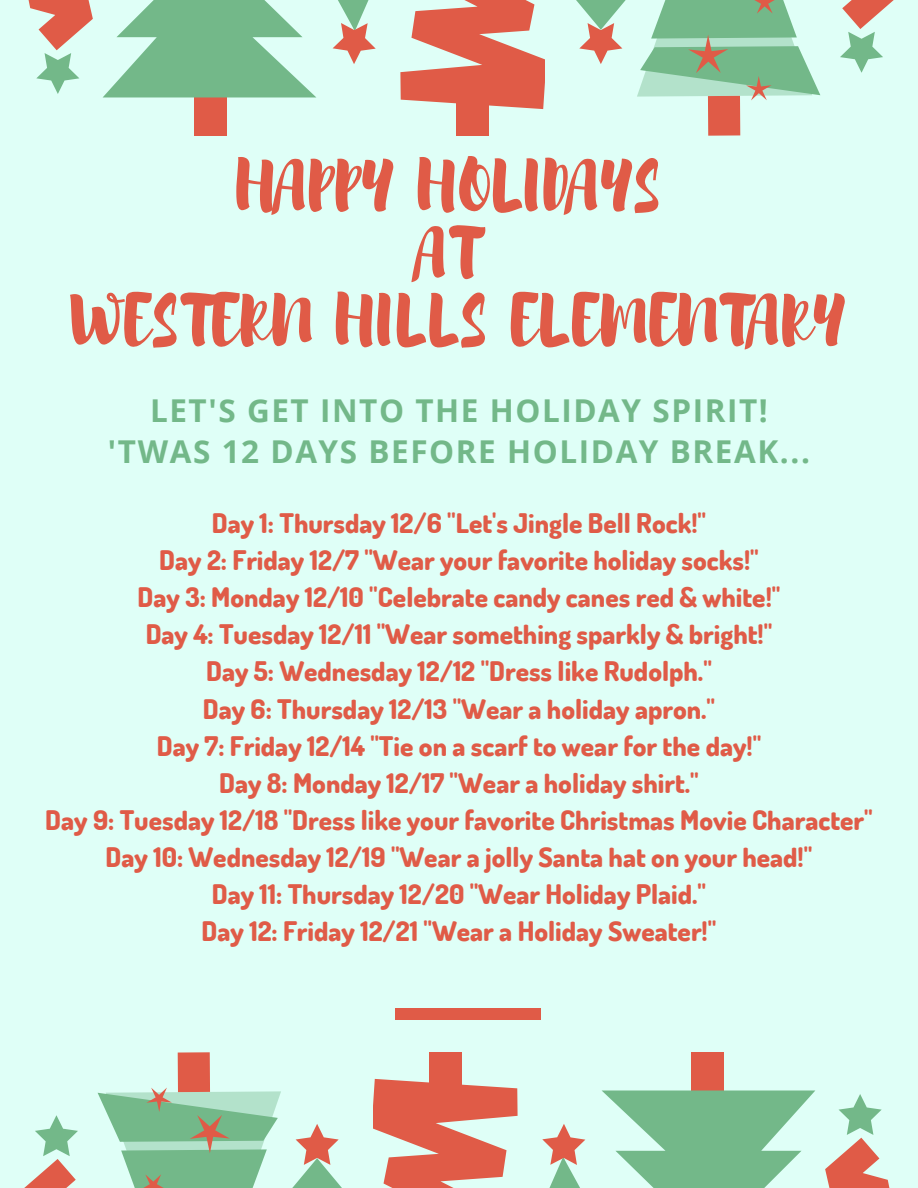
<style>
.page{position:relative;width:918px;height:1188px;background:#dffff7}
.page>*{position:absolute;margin:0;border:0;box-sizing:border-box;transform-origin:0 0}
.t1{font:64.95px/67.3px "Brusher";letter-spacing:.04em;color:#e05b47;text-align:center}
.t2{font:700 31.5px/41.7px "Open Sans";letter-spacing:.05em;color:#73b889;text-align:center}
.t3{font:800 27px/37px "Dosis";color:#e05b47;text-align:center}
</style>
<div class="page">
<div style="left:194px;top:96px;width:32px;height:40px;background:#e05b47"></div>
<div style="left:457px;top:96px;width:32px;height:40px;background:#e05b47"></div>
<div style="left:708px;top:96px;width:32px;height:40px;background:#e05b47"></div>
<svg style="left:28px;top:0;width:866px;height:109px"></svg>
<div style="left:692px;top:1052px;width:32px;height:40px;background:#e05b47"></div>
<div style="left:429px;top:1052px;width:32px;height:40px;background:#e05b47"></div>
<div style="left:178px;top:1052px;width:32px;height:40px;background:#e05b47"></div>
<svg style="left:24px;top:1079px;width:866px;height:109px"></svg>
<div style="left:396px;top:1009px;width:145px;height:11px;background:#e05b47"></div>
<h1 class="t1" style="left:73px;top:148px;width:773px">HAPPY HOLIDAYS<br>AT<br>WESTERN HILLS ELEMENTARY</h1>
<p class="t2" style="left:108px;top:389px;width:704px">LET'S GET INTO THE HOLIDAY SPIRIT! 'TWAS 12 DAYS BEFORE HOLIDAY BREAK...</p>
<p class="t3" style="left:45px;top:504px;width:829px">Day 1: Thursday 12/6 "Let's Jingle Bell Rock!"<br>Day 2: Friday 12/7 "Wear your favorite holiday socks!"<br>Day 3: Monday 12/10 "Celebrate candy canes red &amp; white!"<br>Day 4: Tuesday 12/11 "Wear something sparkly &amp; bright!"<br>Day 5: Wednesday 12/12 "Dress like Rudolph."<br>Day 6: Thursday 12/13 "Wear a holiday apron."<br>Day 7: Friday 12/14 "Tie on a scarf to wear for the day!"<br>Day 8: Monday 12/17 "Wear a holiday shirt."<br>Day 9: Tuesday 12/18 "Dress like your favorite Christmas Movie Character" Day 10: Wednesday 12/19 "Wear a jolly Santa hat on your head!"<br>Day 11: Thursday 12/20 "Wear Holiday Plaid."<br>Day 12: Friday 12/21 "Wear a Holiday Sweater!"</p>
</div>
